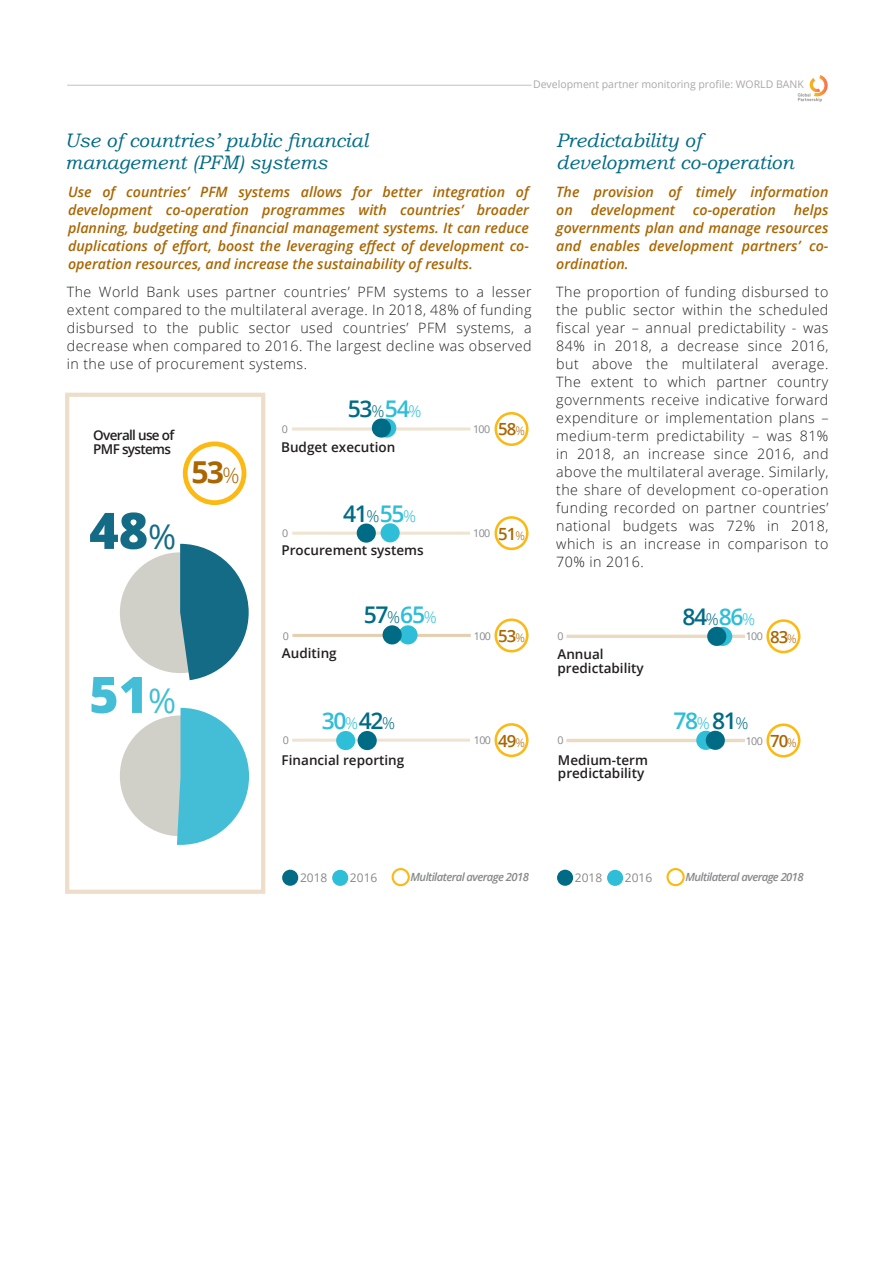
<style>
.page{position:relative;width:893px;height:1263px;background:#fff}
.page>*{position:absolute;margin:0;border:0;box-sizing:border-box;transform-origin:0 0}
.t1{font:800 50.4px "Open Sans";color:#136b85}
.t2{font:800 50.4px "Open Sans";color:#43bed6}
.t3{font:700 30.15px "Open Sans";color:#a60}
.t4{font:600 22.95px "Open Sans";letter-spacing:-.06em;color:#006b85}
.t5{font:600 22.95px "Open Sans";letter-spacing:-.06em;color:#2ebed7}
._5_section_title{font:italic 19.5px/21px "Bookman Old Style";color:#006b85}
.t6{font:600 16.8px "Open Sans";letter-spacing:-.06em;color:#a60}
._7_body_text{font:300 14.25px/18px "Open Sans";letter-spacing:.03em;color:#231f20;text-align:justify}
._6_section_intro{font:italic 600 14.25px/18px "Open Sans";color:#a60;text-align:justify}
._10_graphic_subtitle{font:600 13.5px/13.5px "Open Sans";color:#231f20}
._10_graphic_subtitle-2{font:600 13.5px/13.5px "Open Sans";letter-spacing:-.05em;color:#231f20}
._9_legend{font:12px "Open Sans";color:#87888a}
._9_legend-2{font:italic 600 11.25px "Open Sans";letter-spacing:-.05em;color:#87888a}
.t7{font:10.65px "Open Sans";letter-spacing:-.06em;color:#87888a}
.heather_text{font:10.5px "Open Sans";color:#aba7a6}
.s1{font-weight:300;font-size:16.05px}
.s2{color:#2ebed7}
.s3{font-weight:300;font-size:16.05px;color:#2ebed7}
.s4{font-weight:400;font-size:34.2px}
.s5{font-weight:300;font-size:21.15px}
.s6{font-weight:300;font-size:11.7px}
.s7{color:#006b85}
.s8{font-weight:300;font-size:16.05px;color:#006b85}
</style>
<div class="page">
<svg style="left:798px;top:75px;width:30px;height:27px"></svg>
<div style="left:65px;top:393px;width:200px;height:501px;border:4px solid #e6d1b3"></div>
<hr style="left:566px;top:739px;width:179px;height:3px;background:#cca366">
<hr style="left:566px;top:635px;width:179px;height:3px;background:#cca366">
<hr style="left:292px;top:532px;width:178px;height:3px;background:#cca366">
<hr style="left:292px;top:739px;width:178px;height:3px;background:#cca366">
<hr style="left:292px;top:427px;width:179px;height:3px;background:#cca366">
<hr style="left:292px;top:634px;width:179px;height:3px;background:#cca366">
<div style="left:494px;top:412px;width:34px;height:34px;border:3px solid #fdb913;border-radius:50%"></div>
<div style="left:766px;top:619px;width:34px;height:34px;border:3px solid #fdb913;border-radius:50%"></div>
<div style="left:494px;top:516px;width:34px;height:34px;border:3px solid #fdb913;border-radius:50%"></div>
<div style="left:766px;top:723px;width:34px;height:34px;border:3px solid #fdb913;border-radius:50%"></div>
<div style="left:494px;top:618px;width:34px;height:34px;border:3px solid #fdb913;border-radius:50%"></div>
<div style="left:494px;top:723px;width:34px;height:34px;border:3px solid #fdb913;border-radius:50%"></div>
<div style="left:183px;top:441px;width:63px;height:64px;border:5px solid #fdb913;border-radius:50%"></div>
<div style="left:666px;top:868px;width:19px;height:18px;border:2px solid #fdb913;border-radius:50%"></div>
<div style="left:392px;top:868px;width:18px;height:18px;border:2px solid #fdb913;border-radius:50%"></div>
<div style="left:607px;top:870px;width:16px;height:16px;background:#2ebed7;border-radius:50%"></div>
<div style="left:557px;top:870px;width:16px;height:16px;background:#006b85;border-radius:50%"></div>
<div style="left:332px;top:870px;width:16px;height:16px;background:#2ebed7;border-radius:50%"></div>
<div style="left:282px;top:870px;width:16px;height:16px;background:#006b85;border-radius:50%"></div>
<hr style="left:67px;top:85px;width:464px;height:1px;background:#bfc1c2">
<div style="left:377px;top:418px;width:19px;height:20px;background:#2ebed7;border-radius:50%"></div>
<div style="left:381px;top:523px;width:19px;height:19px;background:#2ebed7;border-radius:50%"></div>
<div style="left:398px;top:625px;width:20px;height:19px;background:#2ebed7;border-radius:50%"></div>
<div style="left:336px;top:731px;width:19px;height:19px;background:#2ebed7;border-radius:50%"></div>
<div style="left:713px;top:627px;width:19px;height:19px;background:#2ebed7;border-radius:50%"></div>
<div style="left:696px;top:731px;width:19px;height:19px;background:#2ebed7;border-radius:50%"></div>
<div style="left:372px;top:418px;width:19px;height:20px;background:#006b85;border-radius:50%"></div>
<div style="left:357px;top:523px;width:19px;height:20px;background:#006b85;border-radius:50%"></div>
<div style="left:383px;top:625px;width:19px;height:19px;background:#006b85;border-radius:50%"></div>
<div style="left:358px;top:731px;width:19px;height:19px;background:#006b85;border-radius:50%"></div>
<div style="left:707px;top:627px;width:19px;height:19px;background:#006b85;border-radius:50%"></div>
<div style="left:706px;top:731px;width:19px;height:19px;background:#006b85;border-radius:50%"></div>
<svg style="left:120px;top:544px;width:129px;height:136px"></svg>
<svg style="left:122px;top:708px;width:127px;height:137px"></svg>
<p class="_5_section_title" style="left:65px;top:130px;width:305px">Use of countries’ public financial management (PFM) systems</p>
<p class="heather_text" style="left:533px;top:77px;width:272px">Development partner monitoring profile: WORLD BANK</p>
<p class="_5_section_title" style="left:556px;top:130px;width:239px">Predictability of development co-operation</p>
<p class="_6_section_intro" style="left:68px;top:183px;width:462px">Use of countries’ PFM systems allows for better integration of development co-operation programmes with countries’ broader planning, budgeting and financial management systems. It can reduce duplications of effort, boost the leveraging effect of development co&shy;operation resources, and increase the sustainability of results.</p>
<p class="_7_body_text" style="left:67px;top:283px;width:466px">The World Bank uses partner countries’ PFM systems to a lesser extent compared to the multilateral average. In 2018, 48% of funding disbursed to the public sector used countries’ PFM systems, a decrease when compared to 2016. The largest decline was observed in the use of procurement systems.</p>
<p class="t4" style="left:348px;top:392px;width:75px">53<span class="s1">%</span><span class="s2">54</span><span class="s3">%</span></p>
<p class="_10_graphic_subtitle-2" style="left:93px;top:428px;width:83px">Overall use of<br>PMF systems</p>
<p class="t1" style="left:89px;top:492px;width:89px">48<span class="s4">%</span></p>
<p class="t3" style="left:191px;top:451px;width:49px">53<span class="s5">%</span></p>
<p class="t2" style="left:89px;top:656px;width:89px">51<span class="s4">%</span></p>
<p class="t7" style="left:282px;top:422px;width:8px">0</p>
<p class="_10_graphic_subtitle" style="left:281px;top:440px;width:116px">Budget execution</p>
<p class="t7" style="left:473px;top:422px;width:19px">100</p>
<p class="t6" style="left:498px;top:418px;width:28px">58<span class="s6">%</span></p>
<p class="t4" style="left:343px;top:498px;width:75px">41<span class="s1">%</span><span class="s2">55</span><span class="s3">%</span></p>
<p class="t7" style="left:282px;top:526px;width:8px">0</p>
<p class="t7" style="left:473px;top:526px;width:19px">100</p>
<p class="_10_graphic_subtitle" style="left:281px;top:543px;width:144px">Procurement systems</p>
<p class="t6" style="left:498px;top:522px;width:28px">51<span class="s6">%</span></p>
<p class="t4" style="left:364px;top:599px;width:75px">57<span class="s1">%</span><span class="s2">65</span><span class="s3">%</span></p>
<p class="t7" style="left:283px;top:628px;width:8px">0</p>
<p class="t7" style="left:474px;top:628px;width:19px">100</p>
<p class="_10_graphic_subtitle" style="left:282px;top:646px;width:56px">Auditing</p>
<p class="t6" style="left:498px;top:624px;width:28px">53<span class="s6">%</span></p>
<p class="t5" style="left:322px;top:705px;width:75px">30<span class="s1">%</span><span class="s7">42</span><span class="s8">%</span></p>
<p class="t6" style="left:498px;top:729px;width:28px">49<span class="s6">%</span></p>
<p class="t7" style="left:283px;top:733px;width:8px">0</p>
<p class="t7" style="left:474px;top:733px;width:19px">100</p>
<p class="_10_graphic_subtitle" style="left:282px;top:753px;width:124px">Financial reporting</p>
<p class="_6_section_intro" style="left:556px;top:182px;width:274px">The provision of timely information on development co-operation</p>
<p class="_6_section_intro" style="left:556px;top:200px;width:274px;text-indent:238px">helps governments plan and manage resources and enables development partners’ co&shy;ordination.</p>
<p class="_7_body_text" style="left:556px;top:282px;width:274px">The proportion of funding disbursed to the public sector within the scheduled fiscal year – annual predictability - was 84% in 2018, a decrease since 2016, but above the multilateral average.<br>The extent to which partner country governments receive indicative forward expenditure or implementation plans – medium-term predictability – was 81% in 2018, an increase since 2016, and above the multilateral average. Similarly, the share of development co-operation funding recorded on partner countries’ national budgets was 72% in 2018, which is an increase in comparison to 70% in 2016.</p>
<p class="t7" style="left:558px;top:629px;width:8px">0</p>
<p class="_10_graphic_subtitle" style="left:557px;top:647px;width:88px">Annual predictability</p>
<p class="t7" style="left:558px;top:733px;width:8px">0</p>
<p class="_10_graphic_subtitle" style="left:558px;top:753px;width:92px">Medium-term predictability</p>
<p class="t4" style="left:682px;top:601px;width:74px">84<span class="s1">%</span><span class="s2">86</span><span class="s3">%</span></p>
<p class="t7" style="left:746px;top:629px;width:19px">100</p>
<p class="t6" style="left:770px;top:625px;width:28px">83<span class="s6">%</span></p>
<p class="t5" style="left:673px;top:705px;width:77px">78<span class="s1">%</span> <span class="s7">81</span><span class="s8">%</span></p>
<p class="t7" style="left:746px;top:733px;width:19px">100</p>
<p class="t6" style="left:770px;top:729px;width:28px">70<span class="s6">%</span></p>
<p class="_9_legend" style="left:300px;top:869px;width:29px">2018</p>
<p class="_9_legend" style="left:350px;top:869px;width:29px">2016</p>
<p class="_9_legend-2" style="left:410px;top:869px;width:120px">Multilateral average 2018</p>
<p class="_9_legend" style="left:575px;top:869px;width:29px">2018</p>
<p class="_9_legend" style="left:625px;top:869px;width:29px">2016</p>
<p class="_9_legend-2" style="left:685px;top:869px;width:120px">Multilateral average 2018</p>
</div>
